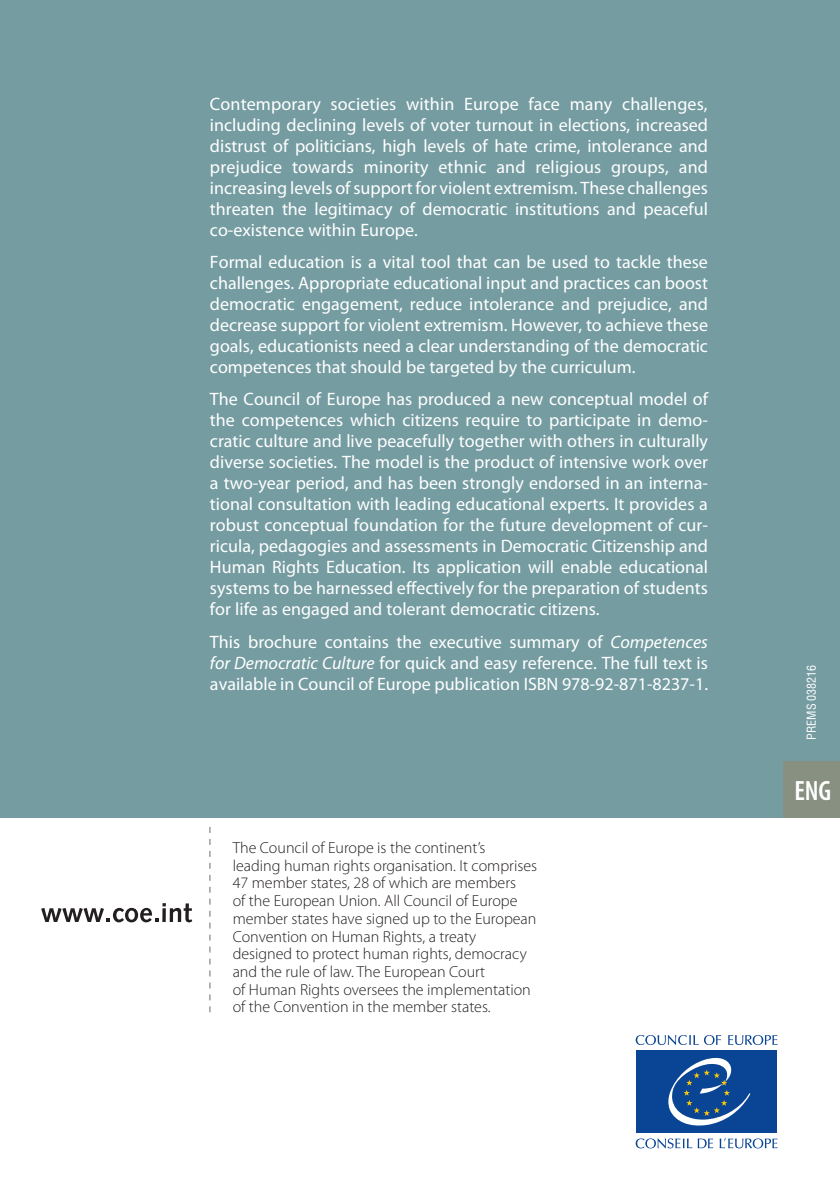
<style>
.page{position:relative;width:840px;height:1191px;background:#fff}
.page>*{position:absolute;margin:0;border:0;box-sizing:border-box;transform-origin:0 0}
._08_2_Langues_FRA{font:600 condensed 28px "Myriad Pro";color:#fff}
.texte_4e_de_couvertu{font:18px/21px "Myriad Pro";color:#fff;text-align:justify}
._06_Texte_CE_ENG{font:300 16px/17.8px "Myriad Pro";color:#231f20}
.t1{font:condensed 12px "Helvetica LT Std";color:#fff}
.s1{font-style:italic}
</style>
<div class="page">
<div style="left:0;top:0;width:839px;height:818px;background:#759ca1"></div>
<svg style="left:728px;top:1035px;width:49px;height:10px"></svg>
<svg style="left:635px;top:1035px;width:85px;height:10px"></svg>
<svg style="left:719px;top:1138px;width:58px;height:10px"></svg>
<svg style="left:635px;top:1138px;width:77px;height:10px"></svg>
<div style="left:636px;top:1050px;width:140px;height:82px;background:#094594"></div>
<svg style="left:668px;top:1058px;width:82px;height:68px"></svg>
<div style="left:782px;top:761px;width:57px;height:57px;background:#889081"></div>
<svg style="left:209px;top:827px;width:1px;height:185px"></svg>
<svg style="left:41px;top:903px;width:151px;height:19px"></svg>
<p class="texte_4e_de_couvertu" style="left:210px;top:93px;width:499px">Contemporary societies within Europe face many challenges, including declining levels of voter turnout in elections, increased distrust of politicians, high levels of hate crime, intolerance and prejudice towards minority ethnic and religious groups, and increasing levels of support for violent extremism. These challenges threaten the legitimacy of democratic institutions and peaceful co-existence within Europe.</p>
<p class="texte_4e_de_couvertu" style="left:210px;top:251px;width:499px">Formal education is a vital tool that can be used to tackle these challenges. Appropriate educational input and practices can boost democratic engagement, reduce intolerance and prejudice, and decrease support for violent extremism. However, to achieve these goals, educationists need a clear understanding of the democratic competences that should be targeted by the curriculum.</p>
<p class="texte_4e_de_couvertu" style="left:210px;top:388px;width:499px">The Council of Europe has produced a new conceptual model of the competences which citizens require to participate in demo&shy;cratic culture and live peacefully together with others in culturally diverse societies. The model is the product of intensive work over a two-year period, and has been strongly endorsed in an interna&shy;tional consultation with leading educational experts. It provides a robust conceptual foundation for the future development of cur&shy;ricula, pedagogies and assessments in Democratic Citizenship and Human Rights Education. Its application will enable educational systems to be harnessed effectively for the preparation of students for life as engaged and tolerant democratic citizens.</p>
<p class="texte_4e_de_couvertu" style="left:210px;top:631px;width:499px">This brochure contains the executive summary of <span class="s1">Competences for Democratic Culture</span> for quick and easy reference. The full text is available in Council of Europe publication ISBN 978-92-871-8237-1.</p>
<p class="_06_Texte_CE_ENG" style="left:232px;top:838px;width:306px">The Council of Europe is the continent’s leading human rights organisation. It comprises 47 member states, 28 of which are members<br>of the European Union. All Council of Europe member states have signed up to the European Convention on Human Rights, a treaty designed to protect human rights, democracy and the rule of law. The European Court</p>
<p class="_06_Texte_CE_ENG" style="left:232px;top:980px;width:299px">of Human Rights oversees the implementation</p>
<p class="_06_Texte_CE_ENG" style="left:232px;top:998px;width:259px">of the Convention in the member states.</p>
<p class="t1" style="left:803px;top:739px;width:77px;rotate:-90deg">PREMS 038216</p>
<p class="_08_2_Langues_FRA" style="left:794px;top:774px;width:38px">ENG</p>
</div>
